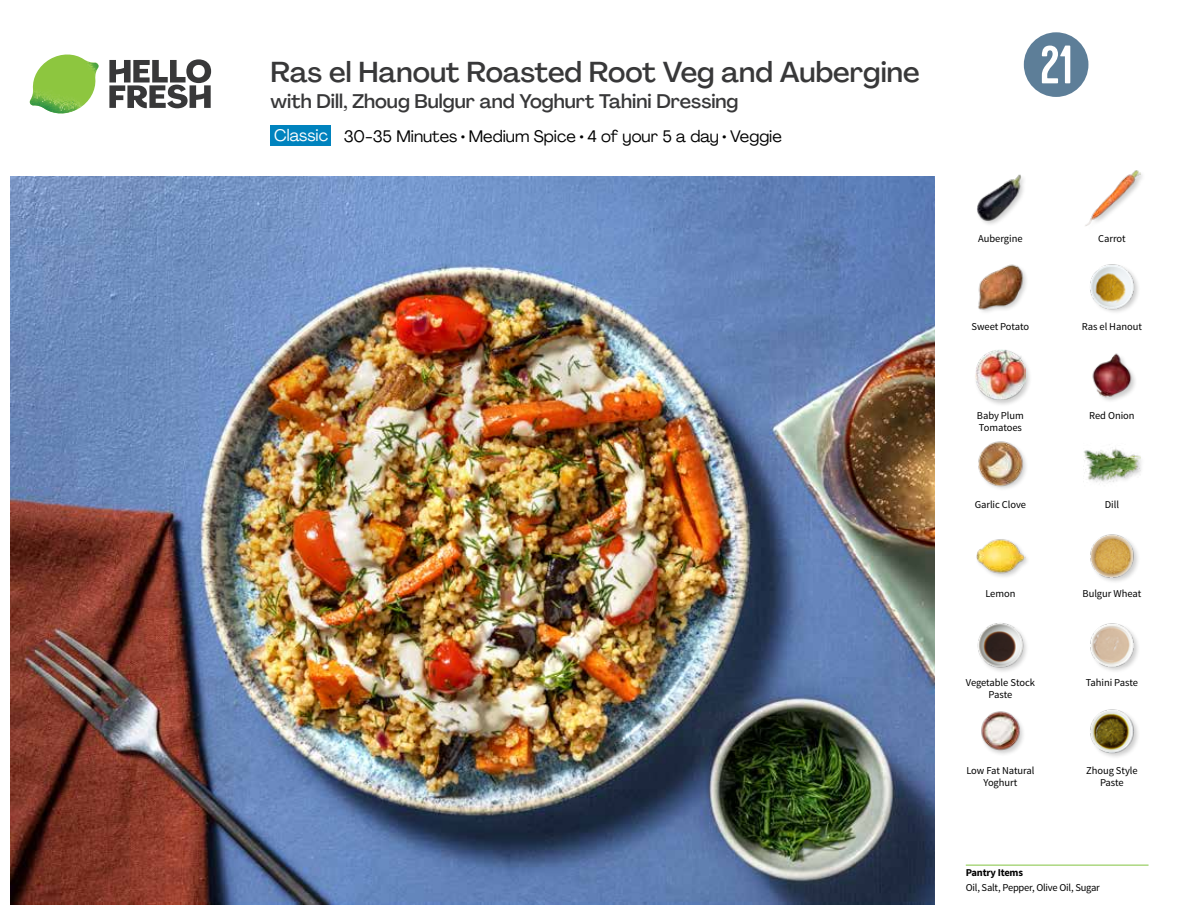
<style>
.page{position:relative;width:1188px;height:918px;background:#fff}
.page>*{position:absolute;margin:0;border:0;box-sizing:border-box;transform-origin:0 0}
.t1{font:54px "Kapra";color:#fff}
.t2{font:500 28.5px "Agrandir";color:#383839}
.t3{font:500 19.5px "Agrandir";color:#383839}
.t4{font:16.5px "Agrandir";color:#000}
.t5{font:10.5px/12px "Source Sans Pro";letter-spacing:-.005em;color:#000;text-align:center}
.t6{font:700 10.5px "Source Sans Pro";letter-spacing:-.02em;color:#000}
.s1{color:#fff}
</style>
<div class="page">
<svg style="left:109px;top:59px;width:102px;height:49px"></svg>
<img style="left:30px;top:55px;width:69px;height:59px">
<img style="left:11px;top:176px;width:923px;height:729px">
<hr style="left:966px;top:865px;width:183px;height:1px;background:#82c341">
<div style="left:271px;top:126px;width:60px;height:20px;background:#0083be"></div>
<img style="left:981px;top:711px;width:42px;height:43px">
<img style="left:1090px;top:709px;width:48px;height:48px">
<img style="left:976px;top:539px;width:50px;height:38px">
<img style="left:977px;top:623px;width:50px;height:49px">
<img style="left:1090px;top:623px;width:48px;height:48px">
<img style="left:1090px;top:534px;width:48px;height:48px">
<div style="left:974px;top:348px;width:59px;height:59px;background:#000;opacity:.2"></div>
<img style="left:975px;top:349px;width:51px;height:51px">
<img style="left:978px;top:441px;width:48px;height:48px">
<img style="left:1084px;top:448px;width:57px;height:35px">
<img style="left:1092px;top:353px;width:43px;height:48px">
<img style="left:977px;top:174px;width:47px;height:49px">
<img style="left:978px;top:264px;width:48px;height:48px">
<img style="left:1090px;top:264px;width:48px;height:48px">
<img style="left:1085px;top:170px;width:56px;height:56px">
<svg style="left:1023px;top:32px;width:66px;height:65px"></svg>
<h2 class="t2" style="left:271px;top:54px;width:651px">Ras el Hanout Roasted Root Veg and Aubergine</h2>
<h3 class="t3" style="left:271px;top:89px;width:469px">with Dill, Zhoug Bulgur and Yoghurt Tahini Dressing</h3>
<h3 class="t4" style="left:274px;top:126px;width:509px"><span class="s1">Classic</span> 30-35 Minutes • Medium Spice • 4 of your 5 a day • Veggie</h3>
<h1 class="t1" style="left:1040px;top:34px;width:34px">21</h1>
<p class="t5" style="left:978px;top:232px;width:46px">Aubergine</p>
<p class="t5" style="left:1098px;top:232px;width:29px">Carrot</p>
<p class="t5" style="left:972px;top:321px;width:59px">Sweet Potato</p>
<p class="t5" style="left:1082px;top:321px;width:62px">Ras el Hanout</p>
<p class="t5" style="left:977px;top:410px;width:49px">Baby Plum</p>
<p class="t5" style="left:1089px;top:410px;width:47px">Red Onion</p>
<p class="t5" style="left:979px;top:422px;width:45px">Tomatoes</p>
<p class="t5" style="left:975px;top:499px;width:53px">Garlic Clove</p>
<p class="t5" style="left:1105px;top:499px;width:16px">Dill</p>
<p class="t5" style="left:985px;top:587px;width:32px">Lemon</p>
<p class="t5" style="left:1083px;top:587px;width:60px">Bulgur Wheat</p>
<p class="t5" style="left:966px;top:676px;width:71px">Vegetable Stock</p>
<p class="t5" style="left:1086px;top:676px;width:54px">Tahini Paste</p>
<p class="t5" style="left:989px;top:688px;width:25px">Paste</p>
<p class="t5" style="left:966px;top:765px;width:70px">Low Fat Natural<br>Yoghurt</p>
<p class="t5" style="left:1086px;top:765px;width:53px">Zhoug Style<br>Paste</p>
<p class="t6" style="left:966px;top:866px;width:59px">Pantry Items</p>
<p class="t5" style="left:966px;top:881px;width:136px">Oil, Salt, Pepper, Olive Oil, Sugar</p>
</div>
